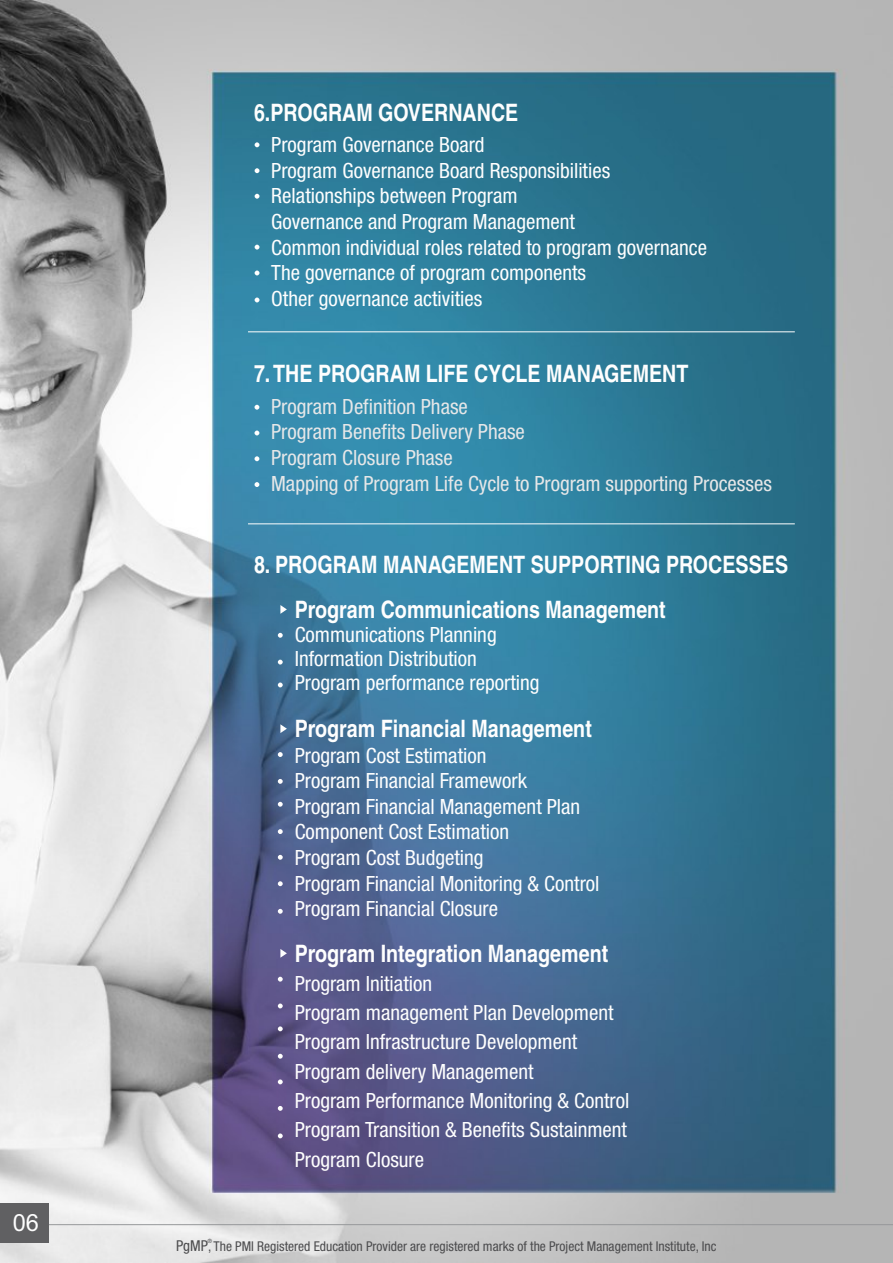
<style>
.page{position:relative;width:893px;height:1263px;background:#fff}
.page>*{position:absolute;margin:0;border:0;box-sizing:border-box;transform-origin:0 0}
.t1{font:700 condensed 24px/45px "Helvetica";color:#fefefe}
.t2{font:23.7px "Arial";color:#fefefe}
.t3{font:condensed 21px/25.7px "Helvetica 57";color:#fefefe}
.t4{font:condensed 21px/25.7px "Helvetica 57";color:#e6e7e8}
.t5{font:condensed 13.5px "Helvetica 57";color:#4b4b4d}
.t6{font:condensed 5.85px "Helvetica 57";color:#4b4b4d}
.s1{font-size:15px}
</style>
<div class="page">
<img style="left:0;top:0;width:893px;height:1224px">
<hr style="left:248px;top:331px;width:547px;height:1px;background:#fefefe">
<svg style="left:254px;top:405px;width:5px;height:5px"></svg>
<svg style="left:254px;top:431px;width:5px;height:4px"></svg>
<svg style="left:254px;top:456px;width:5px;height:5px"></svg>
<svg style="left:254px;top:482px;width:5px;height:5px"></svg>
<svg style="left:255px;top:142px;width:4px;height:5px"></svg>
<svg style="left:255px;top:168px;width:4px;height:5px"></svg>
<svg style="left:255px;top:194px;width:4px;height:5px"></svg>
<svg style="left:255px;top:271px;width:4px;height:4px"></svg>
<svg style="left:255px;top:298px;width:4px;height:4px"></svg>
<svg style="left:255px;top:245px;width:4px;height:5px"></svg>
<hr style="left:248px;top:523px;width:547px;height:1px;background:#fefefe">
<svg style="left:278px;top:633px;width:5px;height:5px"></svg>
<svg style="left:278px;top:660px;width:5px;height:4px"></svg>
<svg style="left:278px;top:682px;width:5px;height:5px"></svg>
<svg style="left:280px;top:605px;width:7px;height:9px"></svg>
<svg style="left:278px;top:752px;width:5px;height:5px"></svg>
<svg style="left:278px;top:779px;width:5px;height:5px"></svg>
<svg style="left:278px;top:802px;width:5px;height:5px"></svg>
<svg style="left:280px;top:724px;width:7px;height:9px"></svg>
<svg style="left:278px;top:829px;width:5px;height:5px"></svg>
<svg style="left:278px;top:855px;width:5px;height:5px"></svg>
<svg style="left:278px;top:881px;width:5px;height:5px"></svg>
<svg style="left:278px;top:909px;width:5px;height:5px"></svg>
<svg style="left:278px;top:977px;width:5px;height:4px"></svg>
<svg style="left:278px;top:1003px;width:5px;height:5px"></svg>
<svg style="left:278px;top:1026px;width:5px;height:5px"></svg>
<svg style="left:280px;top:949px;width:7px;height:9px"></svg>
<svg style="left:278px;top:1054px;width:5px;height:5px"></svg>
<svg style="left:278px;top:1079px;width:5px;height:5px"></svg>
<svg style="left:278px;top:1106px;width:5px;height:5px"></svg>
<svg style="left:278px;top:1133px;width:5px;height:5px"></svg>
<svg style="left:0;top:1224px;width:893px;height:39px;background:#cacaca"></svg>
<div style="left:0;top:1204px;width:48px;height:39px;background:#606062"></div>
<p class="t2" style="left:13px;top:1214px;width:28px">06</p>
<p class="t1" style="left:254px;top:92px;width:266px">6. PROGRAM GOVERNANCE</p>
<p class="t3" style="left:271px;top:134px;width:437px">Program Governance Board<br>Program Governance Board Responsibilities Relationships between Program<br>Governance and Program Management<br>Common individual roles related to program governance The governance of program components<br>Other governance activities</p>
<p class="t1" style="left:254px;top:353px;width:436px">7.THE PROGRAM LIFE CYCLE MANAGEMENT</p>
<p class="t4" style="left:271px;top:395px;width:502px">Program Definition Phase<br>Program Benefits Delivery Phase<br>Program Closure Phase<br>Mapping of Program Life Cycle to Program supporting Processes</p>
<p class="t1" style="left:295px;top:544px;width:495px;text-indent:-41px">8. PROGRAM MANAGEMENT SUPPORTING PROCESSES<br>Program Communications Management</p>
<p class="t3" style="left:295px;top:624px;width:246px;line-height:24px">Communications Planning<br>Information Distribution<br>Program performance reporting</p>
<p class="t1" style="left:295px;top:708px;width:299px">Program Financial Management</p>
<p class="t3" style="left:295px;top:744px;width:306px">Program Cost Estimation<br>Program Financial Framework<br>Program Financial Management Plan<br>Component Cost Estimation<br>Program Cost Budgeting<br>Program Financial Monitoring &amp; Control<br>Program Financial Closure</p>
<p class="t1" style="left:295px;top:933px;width:315px">Program Integration Management</p>
<p class="t3" style="left:295px;top:970px;width:336px;line-height:29.2px">Program Initiation<br>Program management Plan Development<br>Program Infrastructure Development<br>Program delivery Management<br>Program Performance Monitoring &amp; Control<br>Program Transition &amp; Benefits Sustainment<br>Program Closure</p>
<p class="t6" style="left:207px;top:1239px;width:6px">®</p>
<p class="t5" style="left:176px;top:1241px;width:542px"><span class="s1">PgMP</span>, The PMI Registered Education Provider are registered marks of the Project Management Institute, Inc</p>
</div>
